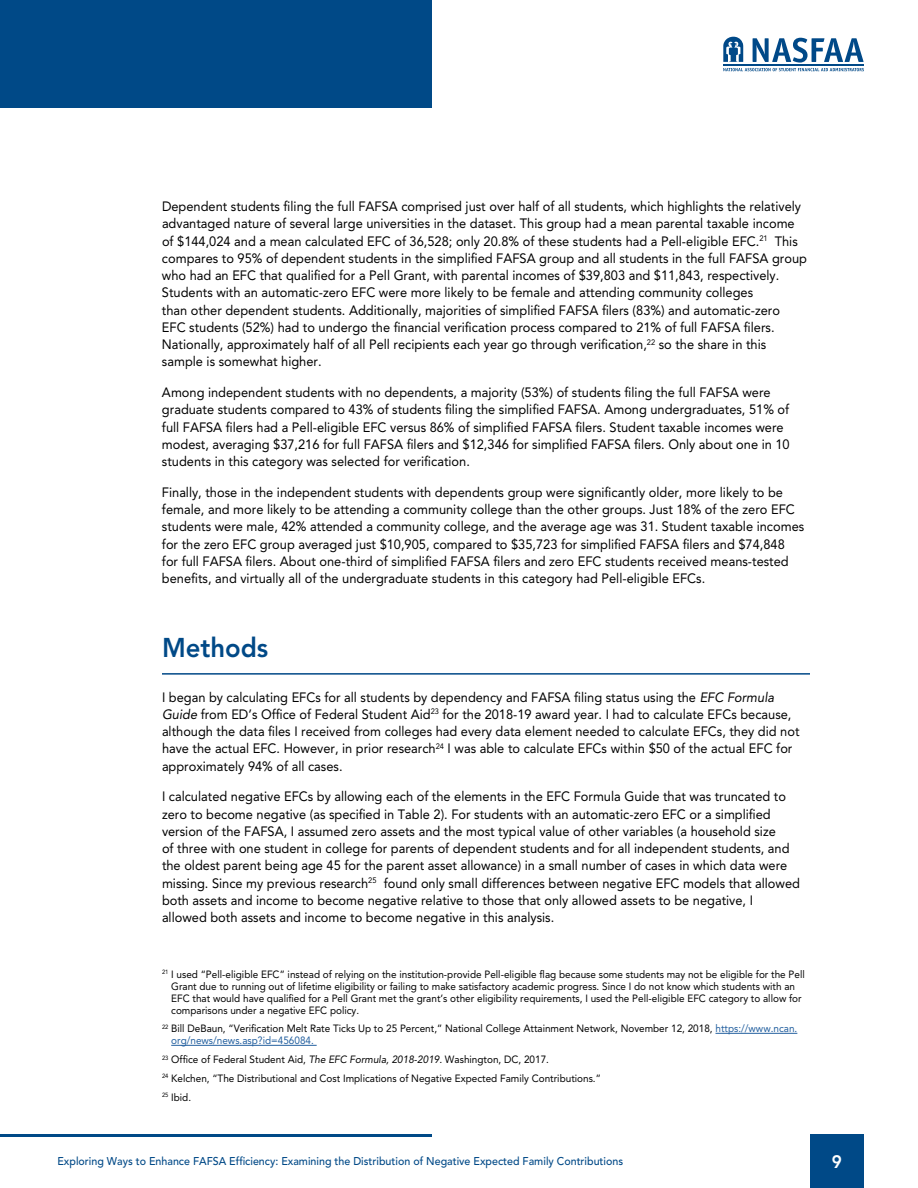
<style>
.page{position:relative;width:918px;height:1188px;background:#fff}
.page>*{position:absolute;margin:0;border:0;box-sizing:border-box;transform-origin:0 0}
.t1{font:800 27px "Avenir LT Std";color:#004987;scale:.95 1}
.t2{font:800 18px "Avenir LT Std";color:#fff;scale:.95 1}
.t3{font:13.5px/17.2px "Avenir LT Std";color:#000;scale:.95 1}
.t4{font:500 11.25px "Avenir LT Std";color:#004987;scale:.95 1}
.t5{font:10.5px/12px "Avenir LT Std";color:#000;scale:.95 1}
.s1{font-style:italic}
.s2{color:#215e9e}
</style>
<div class="page">
<div style="left:810px;top:1134px;width:54px;height:54px;background:#004987"></div>
<div style="left:0;top:0;width:432px;height:108px;background:#004987"></div>
<hr style="left:0;top:1134px;width:432px;height:3px;background:#004987">
<svg style="left:723px;top:37px;width:141px;height:34px"></svg>
<hr style="left:723px;top:64px;width:141px;height:1px;background:#004988">
<hr style="left:716px;top:1033px;width:81px;height:1px;background:#215e9e">
<hr style="left:171px;top:1045px;width:146px;height:1px;background:#215e9e">
<hr style="left:162px;top:673px;width:648px;height:2px;background:#004987">
<p class="t3" style="left:162px;top:198px;width:681px">Dependent students filing the full FAFSA comprised just over half of all students, which highlights the relatively advantaged nature of several large universities in the dataset. This group had a mean parental taxable income of $144,024 and a mean calculated EFC of 36,528; only 20.8% of these students had a Pell-eligible EFC.<sup>21</sup> This compares to 95% of dependent students in the simplified FAFSA group and all students in the full FAFSA group who had an EFC that qualified for a Pell Grant, with parental incomes of $39,803 and $11,843, respectively.<br>Students with an automatic-zero EFC were more likely to be female and attending community colleges<br>than other dependent students. Additionally, majorities of simplified FAFSA filers (83%) and automatic-zero EFC students (52%) had to undergo the financial verification process compared to 21% of full FAFSA filers.<br>Nationally, approximately half of all Pell recipients each year go through verification,<sup>22</sup> so the share in this sample is somewhat higher.</p>
<p class="t3" style="left:162px;top:384px;width:662px">Among independent students with no dependents, a majority (53%) of students filing the full FAFSA were graduate students compared to 43% of students filing the simplified FAFSA. Among undergraduates, 51% of full FAFSA filers had a Pell-eligible EFC versus 86% of simplified FAFSA filers. Student taxable incomes were modest, averaging $37,216 for full FAFSA filers and $12,346 for simplified FAFSA filers. Only about one in 10 students in this category was selected for verification.</p>
<p class="t3" style="left:162px;top:484px;width:678px">Finally, those in the independent students with dependents group were significantly older, more likely to be female, and more likely to be attending a community college than the other groups. Just 18% of the zero EFC students were male, 42% attended a community college, and the average age was 31. Student taxable incomes for the zero EFC group averaged just $10,905, compared to $35,723 for simplified FAFSA filers and $74,848 for full FAFSA filers. About one-third of simplified FAFSA filers and zero EFC students received means-tested benefits, and virtually all of the undergraduate students in this category had Pell-eligible EFCs.</p>
<h1 class="t1" style="left:162px;top:632px;width:113px">Methods</h1>
<p class="t3" style="left:162px;top:689px;width:673px">I began by calculating EFCs for all students by dependency and FAFSA filing status using the <span class="s1">EFC Formula Guide</span> from ED’s Office of Federal Student Aid<sup>23</sup> for the 2018-19 award year. I had to calculate EFCs because, although the data files I received from colleges had every data element needed to calculate EFCs, they did not have the actual EFC. However, in prior research<sup>24</sup> I was able to calculate EFCs within $50 of the actual EFC for approximately 94% of all cases.</p>
<p class="t3" style="left:162px;top:788px;width:673px">I calculated negative EFCs by allowing each of the elements in the EFC Formula Guide that was truncated to zero to become negative (as specified in Table 2). For students with an automatic-zero EFC or a simplified version of the FAFSA, I assumed zero assets and the most typical value of other variables (a household size<br>of three with one student in college for parents of dependent students and for all independent students, and the oldest parent being age 45 for the parent asset allowance) in a small number of cases in which data were missing. Since my previous research<sup>25</sup> found only small differences between negative EFC models that allowed both assets and income to become negative relative to those that only allowed assets to be negative, I allowed both assets and income to become negative in this analysis.</p>
<p class="t5" style="left:171px;top:968px;width:668px;text-indent:-9px"><sup>21</sup> I used “Pell-eligible EFC” instead of relying on the institution-provide Pell-eligible flag because some students may not be eligible for the Pell Grant due to running out of lifetime eligibility or failing to make satisfactory academic progress. Since I do not know which students with an EFC that would have qualified for a Pell Grant met the grant’s other eligibility requirements, I used the Pell-eligible EFC category to allow for comparisons under a negative EFC policy.</p>
<p class="t5" style="left:171px;top:1023px;width:661px;text-indent:-9px"><sup>22</sup> Bill DeBaun, “Verification Melt Rate Ticks Up to 25 Percent,” National College Attainment Network, November 12, 2018, <span class="s2">https://www.ncan. org/news/news.asp?id=456084.</span></p>
<p class="t5" style="left:162px;top:1050px;width:464px;line-height:18.8px"><sup>23</sup> Office of Federal Student Aid, <span class="s1">The EFC Formula, 2018-2019.</span> Washington, DC, 2017.<br><sup>24</sup> Kelchen, “The Distributional and Cost Implications of Negative Expected Family Contributions.”<br><sup>25</sup> Ibid.</p>
<p class="t4" style="left:57px;top:1155px;width:597px">Exploring Ways to Enhance FAFSA Efficiency: Examining the Distribution of Negative Expected Family Contributions</p>
<h2 class="t2" style="left:832px;top:1151px;width:12px">9</h2>
</div>
